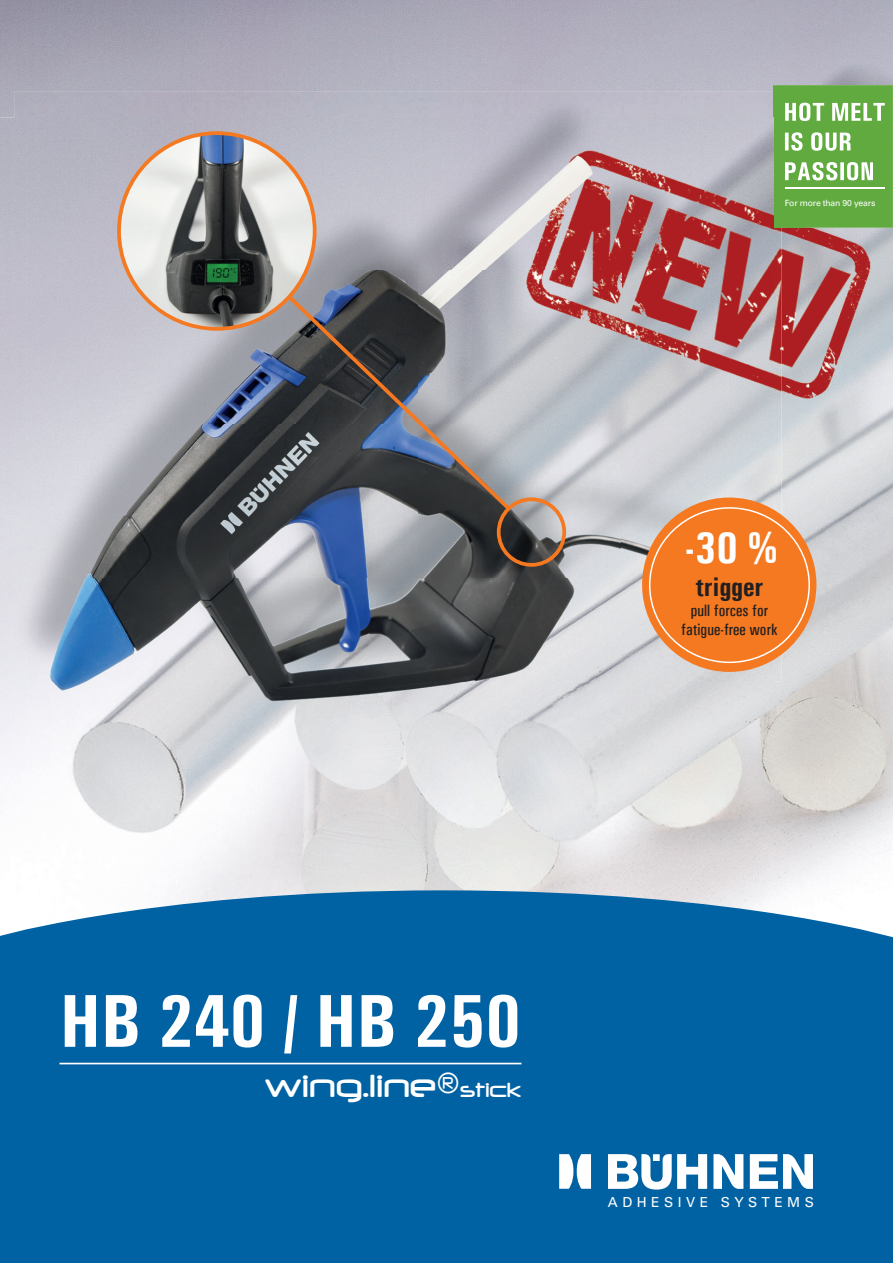
<style>
.page{position:relative;width:893px;height:1263px;background:#fff}
.page>*{position:absolute;margin:0;border:0;box-sizing:border-box;transform-origin:0 0}
.t1{font:700 condensed 75px "Univers";color:#fff}
.t2{font:700 condensed 45px "Univers";color:#fff}
.t3{font:37.5px "Neuropol";color:#fff}
.t4{font:700 condensed 27px "Univers";color:#231f20}
.t5{font:16.5px/19.8px "Univers Condensed";color:#231f20;text-align:center}
.t6{font:13.8px "Univers";letter-spacing:.325em;color:#fff}
.t7{font:8.7px "Univers";letter-spacing:-.02em;color:#fff}
.s1{font-size:24px}
</style>
<div class="page">
<img style="left:0;top:0;width:893px;height:890px">
<div style="left:0;top:973px;width:893px;height:290px;background:#0062a3"></div>
<svg style="left:0;top:890px;width:893px;height:175px"></svg>
<img style="left:892px;top:85px;width:1px;height:142px">
<hr style="left:60px;top:1063px;width:461px;height:1px;background:#fff">
<svg style="left:774px;top:85px;width:118px;height:142px;background:#78b75c"></svg>
<svg style="left:559px;top:1154px;width:32px;height:35px"></svg>
<svg style="left:713px;top:1154px;width:30px;height:35px"></svg>
<svg style="left:750px;top:1154px;width:63px;height:35px"></svg>
<svg style="left:608px;top:1154px;width:99px;height:35px"></svg>
<img style="left:14px;top:91px;width:760px;height:53px">
<img style="left:773px;top:144px;width:8px;height:537px">
<img style="left:774px;top:91px;width:7px;height:136px">
<img style="left:0;top:117px;width:51px;height:651px">
<img style="left:51px;top:681px;width:722px;height:87px">
<img style="left:14px;top:117px;width:759px;height:564px">
<img style="left:119px;top:133px;width:196px;height:196px;border-radius:98px">
<div style="left:117px;top:131px;width:200px;height:200px;border:4px solid #f47921;border-radius:50%"></div>
<svg style="left:284px;top:291px;width:229px;height:222px;background:#66686f"></svg>
<div style="left:497px;top:497px;width:69px;height:70px;border:4px solid #f47921;border-radius:50%"></div>
<div style="left:642px;top:497px;width:174px;height:175px;background:#f47921;border-radius:50%"></div>
<p class="t7" style="left:785px;top:198px;width:92px">For more than 90 years</p>
<h2 class="t2" style="left:685px;top:521px;width:94px">-30 %</h2>
<h3 class="t4" style="left:695px;top:570px;width:70px">trigger</h3>
<p class="t5" style="left:681px;top:600px;width:98px">pull forces for fatigue-free work</p>
<h1 class="t1" style="left:60px;top:976px;width:463px">HB 240 / HB 250</h1>
<h3 class="t3" style="left:265px;top:1066px;width:258px">wing.line®<span class="s1">stick</span></h3>
<p class="t6" style="left:608px;top:1194px;width:208px">ADHESIVE SYSTEMS</p>
</div>
